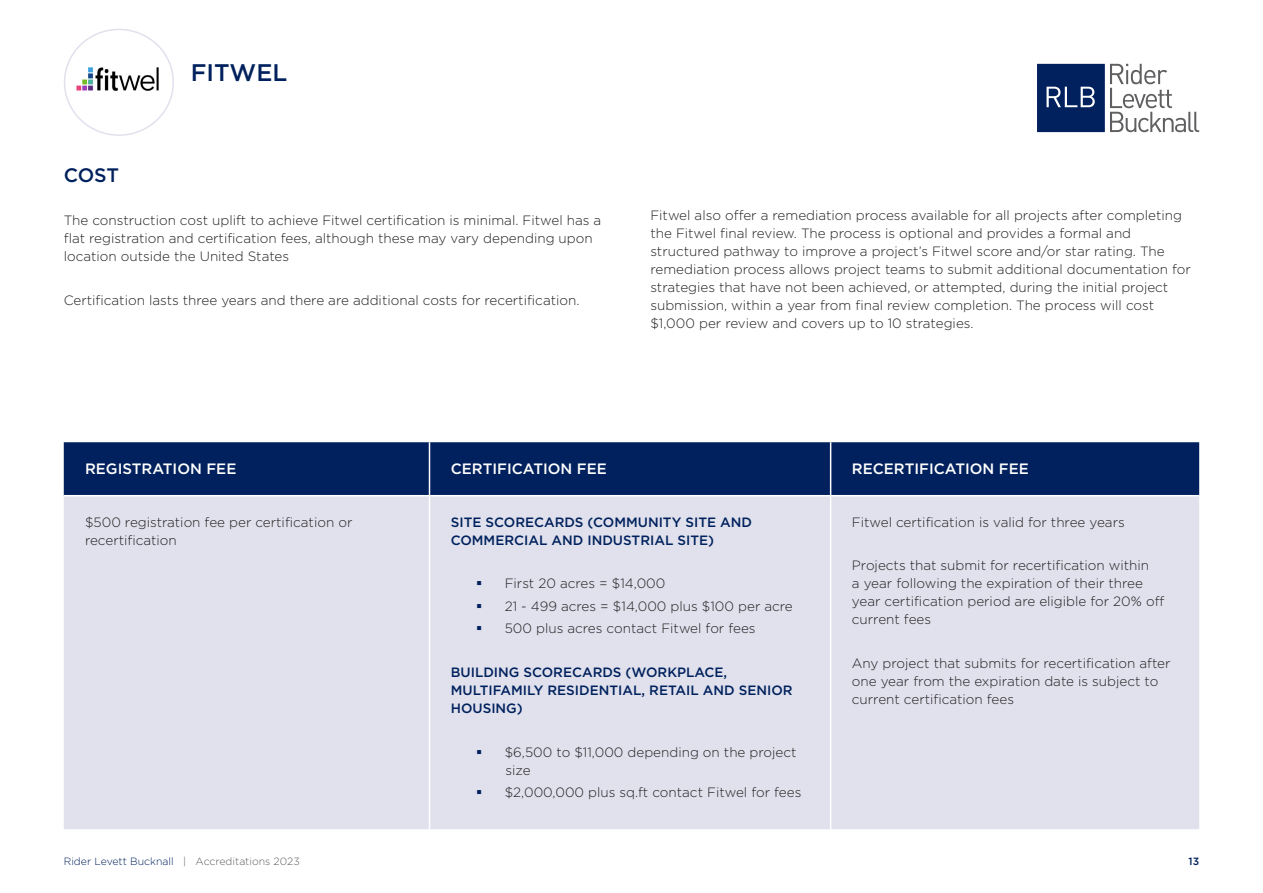
<style>
.page{position:relative;width:1263px;height:893px;background:#fff}
.page>*{position:absolute;margin:0;border:0;box-sizing:border-box;transform-origin:0 0}
.t1{font:500 24px "Gotham";color:#00215d}
.Heading_2{font:500 19.5px "Gotham";color:#00215d}
.Heading_3{font:500 15px "Gotham";color:#fff}
.Body_text{font:300 13.5px/18px "Gotham";color:#231f20}
.Body_text-2{font:500 13.5px/18px "Gotham";color:#00215d}
.t2{font:300 10.5px "Gotham";color:#00215d}
.t3{font:500 10.5px "Gotham";color:#00215d}
.s1{color:#5f5f62}
</style>
<div class="page">
<svg style="left:1037px;top:64px;width:162px;height:68px"></svg>
<img style="left:65px;top:64px;width:108px;height:33px">
<div style="left:64px;top:29px;width:110px;height:107px;border:2px solid #e0e1ed;border-radius:50%"></div>
<div style="left:64px;top:442px;width:1135px;height:53px;background:#00215d"></div>
<div style="left:64px;top:496px;width:1135px;height:333px;background:#e0e1ed"></div>
<hr style="left:429px;top:442px;width:1px;height:53px;background:#fff">
<hr style="left:830px;top:442px;width:1px;height:53px;background:#fff">
<hr style="left:429px;top:496px;width:1px;height:333px;background:#fff">
<hr style="left:830px;top:496px;width:1px;height:333px;background:#fff">
<svg style="left:477px;top:581px;width:4px;height:4px"></svg>
<svg style="left:477px;top:604px;width:4px;height:4px"></svg>
<svg style="left:477px;top:626px;width:4px;height:4px"></svg>
<svg style="left:477px;top:750px;width:4px;height:4px"></svg>
<svg style="left:477px;top:790px;width:4px;height:4px"></svg>
<h1 class="t1" style="left:191px;top:59px;width:98px">FITWEL</h1>
<p class="Heading_2" style="left:64px;top:164px;width:57px">COST</p>
<p class="Body_text" style="left:64px;top:211px;width:539px">The construction cost uplift to achieve Fitwel certification is minimal. Fitwel has a flat registration and certification fees, although these may vary depending upon location outside the United States</p>
<p class="Body_text" style="left:64px;top:291px;width:517px">Certification lasts three years and there are additional costs for recertification.</p>
<p class="Body_text" style="left:650px;top:206px;width:542px">Fitwel also offer a remediation process available for all projects after completing the Fitwel final review. The process is optional and provides a formal and structured pathway to improve a project’s Fitwel score and/or star rating. The remediation process allows project teams to submit additional documentation for strategies that have not been achieved, or attempted, during the initial project submission, within a year from final review completion. The process will cost $1,000 per review and covers up to 10 strategies.</p>
<p class="Heading_3" style="left:85px;top:461px;width:153px">REGISTRATION FEE</p>
<p class="Heading_3" style="left:451px;top:461px;width:158px">CERTIFICATION FEE</p>
<p class="Heading_3" style="left:852px;top:461px;width:178px">RECERTIFICATION FEE</p>
<p class="Body_text" style="left:85px;top:513px;width:269px">$500 registration fee per certification or recertification</p>
<p class="Body_text-2" style="left:451px;top:513px;width:303px">SITE SCORECARDS (COMMUNITY SITE AND<br>COMMERCIAL AND INDUSTRIAL SITE)</p>
<p class="Body_text" style="left:505px;top:574px;width:162px">First 20 acres = $14,000</p>
<p class="Body_text" style="left:505px;top:597px;width:290px">21 - 499 acres = $14,000 plus $100 per acre</p>
<p class="Body_text" style="left:505px;top:619px;width:252px">500 plus acres contact Fitwel for fees</p>
<p class="Body_text-2" style="left:451px;top:663px;width:343px">BUILDING SCORECARDS (WORKPLACE,<br>MULTIFAMILY RESIDENTIAL, RETAIL AND SENIOR<br>HOUSING)</p>
<p class="Body_text" style="left:505px;top:743px;width:293px">$6,500 to $11,000 depending on the project size</p>
<p class="Body_text" style="left:505px;top:783px;width:298px">$2,000,000 plus sq.ft contact Fitwel for fees</p>
<p class="Body_text" style="left:852px;top:513px;width:274px">Fitwel certification is valid for three years</p>
<p class="Body_text" style="left:852px;top:556px;width:314px">Projects that submit for recertification within<br>a year following the expiration of their three year certification period are eligible for 20% off current fees</p>
<p class="Body_text" style="left:852px;top:654px;width:320px">Any project that submits for recertification after one year from the expiration date is subject to current certification fees</p>
<p class="t2" style="left:64px;top:855px;width:237px">Rider Levett Bucknall <span class="s1">| Accreditations 2023</span></p>
<p class="t3" style="left:1188px;top:855px;width:12px">13</p>
</div>
